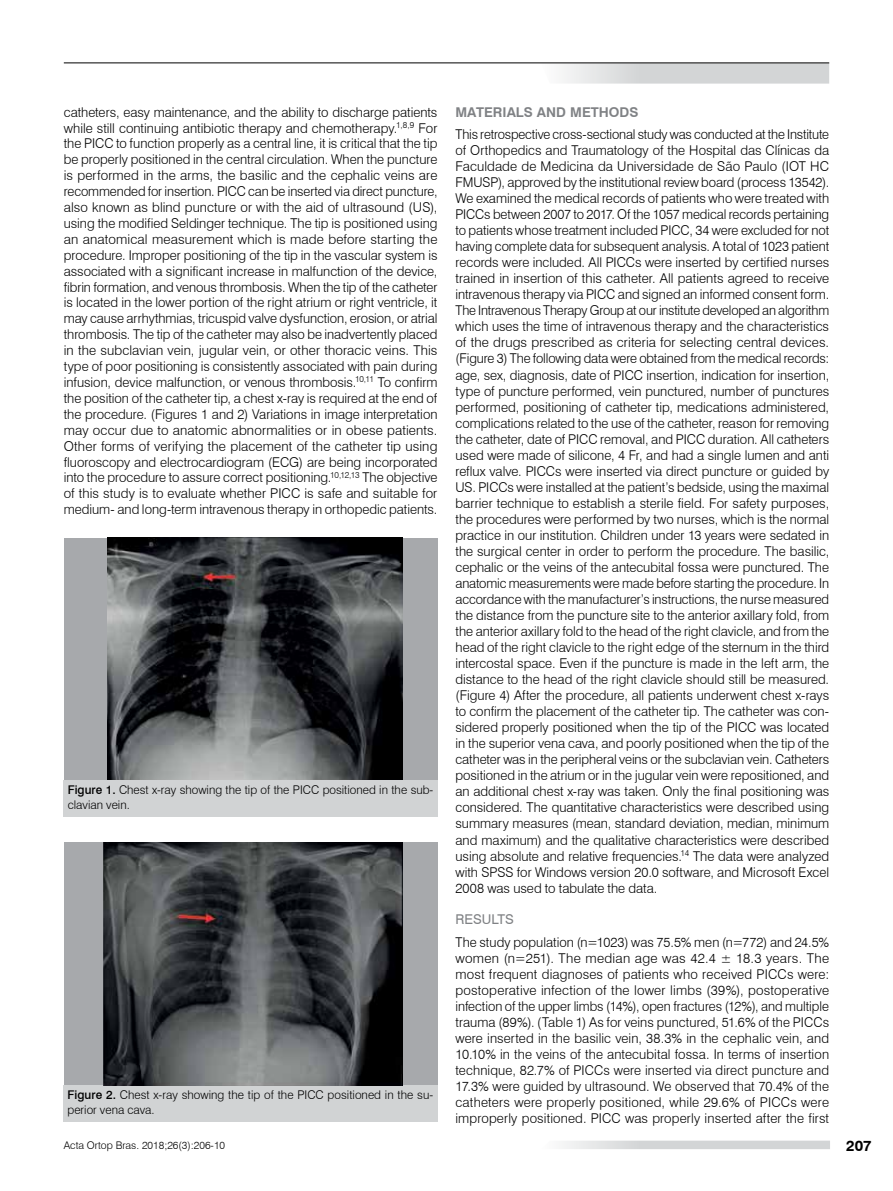
<style>
.page{position:relative;width:893px;height:1191px;background:#fff}
.page>*{position:absolute;margin:0;border:0;box-sizing:border-box;transform-origin:0 0}
.t1{font:700 15px "Swiss 721 BT";color:#000}
.t2{font:300 13.5px/16px "Swiss 721 BT";color:#000;text-align:justify;scale:.96 1}
.t3{font:300 13.5px/15.9px "Swiss 721 BT";color:#000;text-align:justify}
.t4{font:700 13.5px "Swiss 721 BT";color:#808285}
.t5{font:13.5px "Swiss 721 BT";color:#808285}
.t6{font:300 12px/15px "Swiss 721 BT";color:#000}
.t7{font:300 10.5px "Swiss 721 BT";color:#000}
.s1{font-weight:500}
</style>
<div class="page">
<svg style="left:563px;top:64px;width:266px;height:20px;background:#d8dadb"></svg>
<svg style="left:563px;top:1140px;width:267px;height:9px"></svg>
<hr style="left:64px;top:63px;width:765px;height:1px;background:#000">
<div style="left:64px;top:538px;width:373px;height:242px;background:#a7a9ac"></div>
<div style="left:64px;top:842px;width:374px;height:243px;background:#a7a9ac"></div>
<img style="left:107px;top:537px;width:295px;height:243px">
<div style="left:64px;top:780px;width:374px;height:36px;background:#d1d3d4"></div>
<div style="left:63px;top:1085px;width:374px;height:37px;background:#d1d3d4"></div>
<img style="left:104px;top:842px;width:298px;height:243px">
<p class="t3" style="left:64px;top:104px;width:375px">catheters, easy maintenance, and the ability to discharge patients while still continuing antibiotic therapy and chemotherapy.<sup>1,8,9</sup> For the PICC to function properly as a central line, it is critical that the tip be properly positioned in the central circulation. When the puncture is performed in the arms, the basilic and the cephalic veins are recommended for insertion. PICC can be inserted via direct puncture, also known as blind puncture or with the aid of ultrasound (US), using the modified Seldinger technique. The tip is positioned using an anatomical measurement which is made before starting the procedure. Improper positioning of the tip in the vascular system is associated with a significant increase in malfunction of the device, fibrin formation, and venous thrombosis. When the tip of the catheter is located in the lower portion of the right atrium or right ventricle, it may cause arrhythmias, tricuspid valve dysfunction, erosion, or atrial thrombosis. The tip of the catheter may also be inadvertently placed in the subclavian vein, jugular vein, or other thoracic veins. This type of poor positioning is consistently associated with pain during infusion, device malfunction, or venous thrombosis.<sup>10,11</sup> To confirm the position of the catheter tip, a chest x-ray is required at the end of the procedure. (Figures 1 and 2) Variations in image interpretation may occur due to anatomic abnormalities or in obese patients.<br>Other forms of verifying the placement of the catheter tip using fluoroscopy and electrocardiogram (ECG) are being incorporated into the procedure to assure correct positioning.<sup>10,12,13</sup> The objective of this study is to evaluate whether PICC is safe and suitable for medium- and long-term intravenous therapy in orthopedic patients.</p>
<p class="t4" style="left:455px;top:104px;width:184px">MATERIALS AND METHODS</p>
<p class="t2" style="left:455px;top:126px;width:391px">This retrospective cross-sectional study was conducted at the Institute of Orthopedics and Traumatology of the Hospital das Clínicas da Faculdade de Medicina da Universidade de São Paulo (IOT HC FMUSP), approved by the institutional review board (process 13542).<br>We examined the medical records of patients who were treated with PICCs between 2007 to 2017. Of the 1057 medical records pertaining to patients whose treatment included PICC, 34 were excluded for not having complete data for subsequent analysis. A total of 1023 patient records were included. All PICCs were inserted by certified nurses trained in insertion of this catheter. All patients agreed to receive intravenous therapy via PICC and signed an informed consent form.<br>The Intravenous Therapy Group at our institute developed an algorithm which uses the time of intravenous therapy and the characteristics of the drugs prescribed as criteria for selecting central devices. (Figure 3) The following data were obtained from the medical records: age, sex, diagnosis, date of PICC insertion, indication for insertion, type of puncture performed, vein punctured, number of punctures performed, positioning of catheter tip, medications administered, complications related to the use of the catheter, reason for removing the catheter, date of PICC removal, and PICC duration. All catheters used were made of silicone, 4 Fr, and had a single lumen and anti reflux valve. PICCs were inserted via direct puncture or guided by US. PICCs were installed at the patient’s bedside, using the maximal barrier technique to establish a sterile field. For safety purposes, the procedures were performed by two nurses, which is the normal practice in our institution. Children under 13 years were sedated in the surgical center in order to perform the procedure. The basilic, cephalic or the veins of the antecubital fossa were punctured. The anatomic measurements were made before starting the procedure. In accordance with the manufacturer’s instructions, the nurse measured the distance from the puncture site to the anterior axillary fold, from the anterior axillary fold to the head of the right clavicle, and from the head of the right clavicle to the right edge of the sternum in the third intercostal space. Even if the puncture is made in the left arm, the distance to the head of the right clavicle should still be measured. (Figure 4) After the procedure, all patients underwent chest x-rays to confirm the placement of the catheter tip. The catheter was con&shy;sidered properly positioned when the tip of the PICC was located in the superior vena cava, and poorly positioned when the tip of the catheter was in the peripheral veins or the subclavian vein. Catheters positioned in the atrium or in the jugular vein were repositioned, and an additional chest x-ray was taken. Only the final positioning was considered. The quantitative characteristics were described using summary measures (mean, standard deviation, median, minimum and maximum) and the qualitative characteristics were described using absolute and relative frequencies.<sup>14</sup> The data were analyzed with SPSS for Windows version 20.0 software, and Microsoft Excel 2008 was used to tabulate the data.</p>
<p class="t5" style="left:455px;top:911px;width:60px">RESULTS</p>
<p class="t3" style="left:455px;top:933px;width:375px">The study population (n=1023) was 75.5% men (n=772) and 24.5% women (n=251). The median age was 42.4 ± 18.3 years. The most frequent diagnoses of patients who received PICCs were: postoperative infection of the lower limbs (39%), postoperative infection of the upper limbs (14%), open fractures (12%), and multiple trauma (89%). (Table 1) As for veins punctured, 51.6% of the PICCs were inserted in the basilic vein, 38.3% in the cephalic vein, and 10.10% in the veins of the antecubital fossa. In terms of insertion technique, 82.7% of PICCs were inserted via direct puncture and 17.3% were guided by ultrasound. We observed that 70.4% of the catheters were properly positioned, while 29.6% of PICCs were improperly positioned. PICC was properly inserted after the first</p>
<p class="t6" style="left:68px;top:782px;width:367px"><span class="s1">Figure 1.</span> Chest x-ray showing the tip of the PICC positioned in the sub&shy;clavian vein.</p>
<p class="t6" style="left:68px;top:1087px;width:367px"><span class="s1">Figure 2.</span> Chest x-ray showing the tip of the PICC positioned in the su&shy;perior vena cava.</p>
<p class="t7" style="left:64px;top:1138px;width:163px">Acta Ortop Bras. 2018;26(3):206-10</p>
<p class="t1" style="left:846px;top:1136px;width:27px">207</p>
</div>
